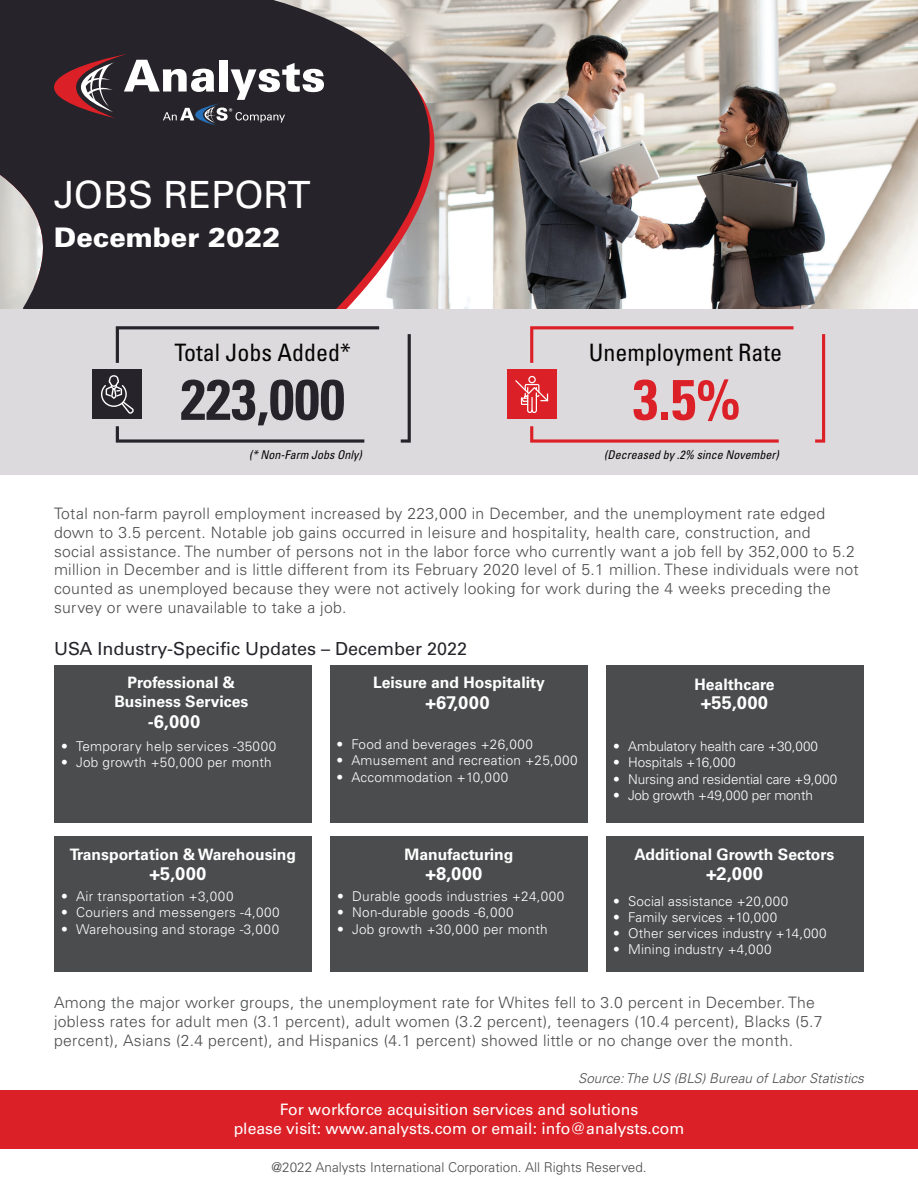
<style>
.page{position:relative;width:918px;height:1188px;background:#fff}
.page>*{position:absolute;margin:0;border:0;box-sizing:border-box;transform-origin:0 0}
.t1{font:700 condensed 57px "Univers LT Std";color:#26242a}
.t2{font:700 condensed 57px "Univers LT Std";color:#dc2027}
.t3{font:37.5px "Univers LT Std";color:#fff}
.t4{font:900 27px "Univers LT Std";color:#fff}
.t5{font:condensed 24px "Univers LT Std";color:#040503}
.t6{font:700 18.3px "Univers LT Std";letter-spacing:.02em;color:#fff}
.t7{font:18px "Univers LT Std";color:#26242a}
.t8{font:300 15.75px/18.9px "Univers LT Std";letter-spacing:.02em;color:#4b4c4d}
.t9{font:700 15.75px/18.9px "Univers LT Std";color:#fff;text-align:center}
.t10{font:15.75px/18.9px "Univers LT Std";color:#fff;text-align:center}
.t11{font:300 13.5px "Univers LT Std";letter-spacing:.02em;color:#fff}
.t12{font:300 13.5px "Univers LT Std";letter-spacing:-.01em;color:#fff}
.t13{font:300 13.5px "Univers LT Std";color:#4b4c4d}
.t14{font:italic 300 13.5px "Univers LT Std";color:#4b4c4d}
.t15{font:italic condensed 12px "Univers LT Std";color:#040503}
</style>
<div class="page">
<img style="left:560px;top:0;width:358px;height:310px">
<svg style="left:0;top:0;width:554px;height:310px;background:#5c5759"></svg>
<div style="left:0;top:310px;width:918px;height:165px;background:#dcdadd"></div>
<div style="left:507px;top:370px;width:49px;height:49px;background:#dc2027"></div>
<svg style="left:815px;top:334px;width:10px;height:109px"></svg>
<svg style="left:530px;top:326px;width:264px;height:37px"></svg>
<svg style="left:530px;top:426px;width:249px;height:17px"></svg>
<svg style="left:515px;top:376px;width:33px;height:37px"></svg>
<div style="left:93px;top:370px;width:49px;height:49px;background:#26242a"></div>
<svg style="left:401px;top:334px;width:10px;height:109px"></svg>
<svg style="left:116px;top:326px;width:263px;height:37px"></svg>
<svg style="left:116px;top:426px;width:248px;height:17px"></svg>
<svg style="left:101px;top:375px;width:33px;height:39px"></svg>
<svg style="left:30px;top:54px;width:294px;height:71px;background:#554b51"></svg>
<div style="left:0;top:1090px;width:918px;height:59px;background:#dc2027"></div>
<div style="left:330px;top:836px;width:258px;height:136px;background:#4b4c4d"></div>
<div style="left:54px;top:836px;width:258px;height:136px;background:#4b4c4d"></div>
<div style="left:606px;top:836px;width:258px;height:136px;background:#4b4c4d"></div>
<div style="left:606px;top:666px;width:258px;height:157px;background:#4b4c4d"></div>
<div style="left:330px;top:666px;width:258px;height:157px;background:#4b4c4d"></div>
<div style="left:54px;top:666px;width:258px;height:157px;background:#4b4c4d"></div>
<h2 class="t3" style="left:54px;top:173px;width:258px">JOBS REPORT</h2>
<h3 class="t4" style="left:54px;top:220px;width:228px">December 2022</h3>
<h3 class="t5" style="left:174px;top:337px;width:178px">Total Jobs Added*</h3>
<h1 class="t1" style="left:181px;top:365px;width:166px">223,000</h1>
<p class="t15" style="left:249px;top:447px;width:114px">(* Non-Farm Jobs Only)</p>
<h3 class="t5" style="left:589px;top:337px;width:195px">Unemployment Rate</h3>
<h1 class="t2" style="left:633px;top:365px;width:109px">3.5%</h1>
<p class="t15" style="left:604px;top:447px;width:176px">(Decreased by .2% since November)</p>
<p class="t8" style="left:54px;top:504px;width:806px">Total non-farm payroll employment increased by 223,000 in December, and the unemployment rate edged down to 3.5 percent. Notable job gains occurred in leisure and hospitality, health care, construction, and<br>social assistance. The number of persons not in the labor force who currently want a job fell by 352,000 to 5.2 million in December and is little different from its February 2020 level of 5.1 million. These individuals were not counted as unemployed because they were not actively looking for work during the 4 weeks preceding the survey or were unavailable to take a job.</p>
<p class="t7" style="left:54px;top:638px;width:415px">USA Industry-Specific Updates – December 2022</p>
<p class="t9" style="left:114px;top:673px;width:135px">Professional &amp;<br>Business Services</p>
<p class="t6" style="left:148px;top:711px;width:54px">-6,000</p>
<p class="t11" style="left:61px;top:738px;width:216px">• Temporary help services -35000</p>
<p class="t11" style="left:61px;top:754px;width:212px">• Job growth +50,000 per month</p>
<p class="t9" style="left:373px;top:673px;width:173px">Leisure and Hospitality</p>
<p class="t6" style="left:425px;top:692px;width:66px">+67,000</p>
<p class="t11" style="left:336px;top:736px;width:198px">• Food and beverages +26,000</p>
<p class="t11" style="left:336px;top:753px;width:243px">• Amusement and recreation +25,000</p>
<p class="t11" style="left:336px;top:769px;width:173px">• Accommodation +10,000</p>
<p class="t9" style="left:694px;top:675px;width:82px">Healthcare</p>
<p class="t6" style="left:701px;top:692px;width:69px">+55,000</p>
<p class="t12" style="left:613px;top:738px;width:206px">• Ambulatory health care +30,000</p>
<p class="t12" style="left:613px;top:754px;width:124px">• Hospitals +16,000</p>
<p class="t12" style="left:613px;top:771px;width:225px">• Nursing and residential care +9,000</p>
<p class="t12" style="left:613px;top:787px;width:201px">• Job growth +49,000 per month</p>
<p class="t9" style="left:635px;top:845px;width:201px">Additional Growth Sectors</p>
<p class="t9" style="left:70px;top:845px;width:228px">Transportation &amp; Warehousing</p>
<p class="t6" style="left:149px;top:863px;width:59px">+5,000</p>
<p class="t6" style="left:706px;top:863px;width:59px">+2,000</p>
<p class="t11" style="left:613px;top:893px;width:177px">• Social assistance +20,000</p>
<p class="t11" style="left:613px;top:909px;width:165px">• Family services +10,000</p>
<p class="t11" style="left:613px;top:925px;width:215px">• Other services industry +14,000</p>
<p class="t11" style="left:613px;top:941px;width:160px">• Mining industry +4,000</p>
<p class="t9" style="left:405px;top:845px;width:110px">Manufacturing</p>
<p class="t11" style="left:337px;top:888px;width:229px">• Durable goods industries +24,000</p>
<p class="t11" style="left:337px;top:904px;width:178px">• Non-durable goods -6,000</p>
<p class="t11" style="left:337px;top:921px;width:212px">• Job growth +30,000 per month</p>
<p class="t6" style="left:425px;top:863px;width:59px">+8,000</p>
<p class="t11" style="left:61px;top:888px;width:174px">• Air transportation +3,000</p>
<p class="t11" style="left:61px;top:904px;width:220px">• Couriers and messengers -4,000</p>
<p class="t11" style="left:61px;top:921px;width:219px">• Warehousing and storage -3,000</p>
<p class="t8" style="left:54px;top:993px;width:770px">Among the major worker groups, the unemployment rate for Whites fell to 3.0 percent in December. The jobless rates for adult men (3.1 percent), adult women (3.2 percent), teenagers (10.4 percent), Blacks (5.7 percent), Asians (2.4 percent), and Hispanics (4.1 percent) showed little or no change over the month.</p>
<p class="t14" style="left:578px;top:1070px;width:287px">Source: The US (BLS) Bureau of Labor Statistics</p>
<p class="t10" style="left:234px;top:1100px;width:452px">For workforce acquisition services and solutions<br>please visit: www.analysts.com or email: info@analysts.com</p>
<p class="t13" style="left:271px;top:1159px;width:377px">@2022 Analysts International Corporation. All Rights Reserved.</p>
</div>
